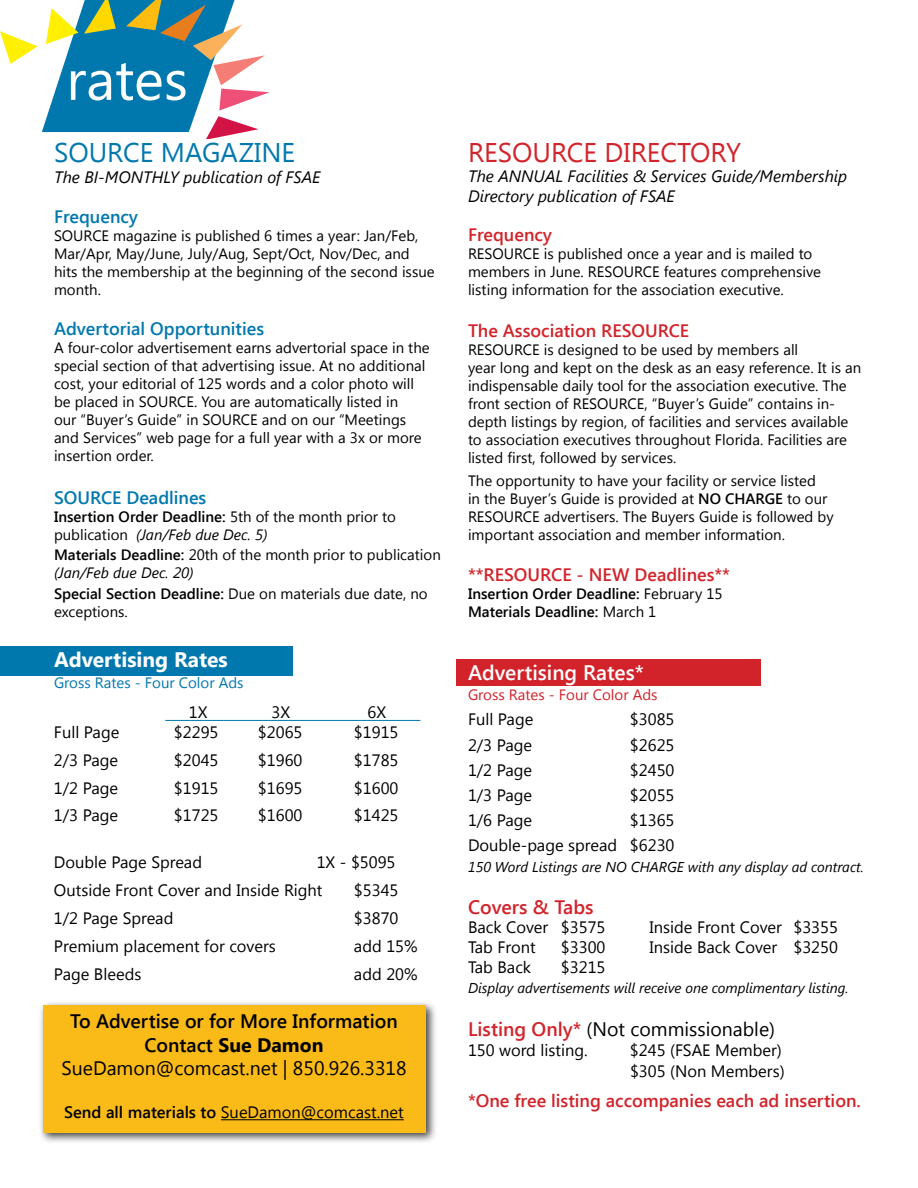
<style>
.page{position:relative;width:918px;height:1188px;background:#fff}
.page>*{position:absolute;margin:0;border:0;box-sizing:border-box;transform-origin:0 0}
.t1{font:57px "Segoe UI";color:#fff}
.t2{font:27px "Segoe UI";color:#d2232a}
.t3{font:27px "Segoe UI";color:#0078ae}
.t4{font:600 21px "Segoe UI";color:#fff}
.t5{font:700 21px "Segoe UI";color:#fff}
.t6{font:600 19.5px/23.4px "Segoe UI";color:#000;text-align:center}
.t7{font:19.5px "Segoe UI";color:#000}
.t8{font:600 19.5px "Segoe UI";color:#d2232a}
.t9{font:600 18px "Segoe UI";color:#d2232a}
.t10{font:600 18px "Segoe UI";color:#0078ae}
.t11{font:16.5px/25.2px "Segoe UI";color:#000}
.t12{font:italic 16.5px/19.8px "Segoe UI";color:#000}
.t13{font:15px/18px "Segoe UI";color:#000}
.t14{font:600 15px/18px "Segoe UI";color:#000}
.t15{font:15px "Segoe UI";color:#d2232a}
.t16{font:15px "Segoe UI";color:#0078ae}
.t17{font:italic 14.25px "Segoe UI";color:#000}
.s1{font-weight:600}
.s2{font-style:italic}
.s3{font-weight:700}
.s4{font-weight:400}
.s5{font-weight:600;color:#d2232a}
</style>
<div class="page">
<div style="left:38px;top:1000px;width:400px;height:144px;background:#000;opacity:.75"></div>
<div style="left:44px;top:1005px;width:382px;height:127px;background:#fabb18"></div>
<div style="left:456px;top:660px;width:304px;height:26px;background:#d2232a"></div>
<div style="left:0;top:646px;width:292px;height:29px;background:#0078ae"></div>
<hr style="left:165px;top:720px;width:255px;height:1px;background:#0078ae">
<hr style="left:221px;top:1119px;width:183px;height:1px;background:#000">
<svg style="left:0;top:0;width:270px;height:139px"></svg>
<h1 class="t1" style="left:66px;top:40px;width:123px">rates</h1>
<h2 class="t3" style="left:54px;top:133px;width:243px">SOURCE MAGAZINE</h2>
<p class="t12" style="left:54px;top:167px;width:268px">The BI-MONTHLY publication of FSAE</p>
<p class="t10" style="left:54px;top:204px;width:86px">Frequency</p>
<p class="t13" style="left:54px;top:226px;width:382px">SOURCE magazine is published 6 times a year: Jan/Feb, Mar/Apr, May/June, July/Aug, Sept/Oct, Nov/Dec, and hits the membership at the beginning of the second issue month.</p>
<p class="t10" style="left:54px;top:316px;width:212px">Advertorial Opportunities</p>
<p class="t13" style="left:54px;top:338px;width:377px">A four-color advertisement earns advertorial space in the special section of that advertising issue. At no additional cost, your editorial of 125 words and a color photo will be placed in SOURCE. You are automatically listed in<br>our “Buyer’s Guide” in SOURCE and on our “Meetings and Services” web page for a full year with a 3x or more insertion order.</p>
<p class="t10" style="left:54px;top:485px;width:154px">SOURCE Deadlines</p>
<p class="t13" style="left:54px;top:507px;width:344px"><span class="s1">Insertion Order Deadline:</span> 5th of the month prior to publication <span class="s2">(Jan/Feb due Dec. 5)</span></p>
<p class="t13" style="left:54px;top:545px;width:388px"><span class="s1">Materials Deadline:</span> 20th of the month prior to publication <span class="s2">(Jan/Feb due Dec. 20)</span></p>
<p class="t13" style="left:54px;top:584px;width:375px"><span class="s1">Special Section Deadline:</span> Due on materials due date, no exceptions.</p>
<h3 class="t5" style="left:54px;top:644px;width:175px">Advertising Rates</h3>
<p class="t16" style="left:54px;top:673px;width:191px">Gross Rates - Four Color Ads</p>
<p class="t11" style="left:189px;top:699px;width:20px">1X</p>
<p class="t11" style="left:272px;top:699px;width:20px">3X</p>
<p class="t11" style="left:368px;top:699px;width:20px">6X</p>
<p class="t11" style="left:54px;top:719px;width:67px">Full Page</p>
<p class="t11" style="left:174px;top:719px;width:46px">$2295</p>
<p class="t11" style="left:258px;top:719px;width:46px">$2065</p>
<p class="t11" style="left:354px;top:719px;width:46px">$1915</p>
<p class="t11" style="left:54px;top:746px;width:66px">2/3 Page</p>
<p class="t11" style="left:174px;top:746px;width:46px">$2045</p>
<p class="t11" style="left:258px;top:746px;width:46px">$1960</p>
<p class="t11" style="left:354px;top:746px;width:46px">$1785</p>
<p class="t11" style="left:54px;top:774px;width:66px">1/2 Page</p>
<p class="t11" style="left:174px;top:774px;width:46px">$1915</p>
<p class="t11" style="left:258px;top:774px;width:46px">$1695</p>
<p class="t11" style="left:354px;top:774px;width:46px">$1600</p>
<p class="t11" style="left:54px;top:802px;width:66px">1/3 Page</p>
<p class="t11" style="left:174px;top:802px;width:46px">$1725</p>
<p class="t11" style="left:258px;top:802px;width:46px">$1600</p>
<p class="t11" style="left:354px;top:802px;width:46px">$1425</p>
<p class="t11" style="left:54px;top:849px;width:150px">Double Page Spread</p>
<p class="t11" style="left:54px;top:848px;width:343px;line-height:27.9px;text-indent:263px">1X - $5095<br>Outside Front Cover and Inside Right</p>
<p class="t11" style="left:354px;top:877px;width:46px">$5345</p>
<p class="t11" style="left:54px;top:905px;width:121px">1/2 Page Spread</p>
<p class="t11" style="left:354px;top:905px;width:46px">$3870</p>
<p class="t11" style="left:54px;top:933px;width:223px">Premium placement for covers</p>
<p class="t11" style="left:354px;top:933px;width:65px">add 15%</p>
<p class="t11" style="left:54px;top:961px;width:89px">Page Bleeds</p>
<p class="t11" style="left:354px;top:961px;width:65px">add 20%</p>
<h3 class="t6" style="left:61px;top:1009px;width:347px">To Advertise or for More Information<br>Contact <span class="s3">Sue Damon<br></span><span class="s4">SueDamon@comcast.net | 850.926.3318</span></h3>
<p class="t11" style="left:64px;top:1099px;width:341px"><span class="s1">Send all materials to</span> SueDamon@comcast.net</p>
<h2 class="t2" style="left:468px;top:134px;width:275px">RESOURCE DIRECTORY</h2>
<p class="t12" style="left:468px;top:165px;width:381px">The ANNUAL Facilities &amp; Services Guide/Membership<br>Directory publication of FSAE</p>
<p class="t9" style="left:468px;top:222px;width:86px">Frequency</p>
<p class="t13" style="left:468px;top:244px;width:354px">RESOURCE is published once a year and is mailed to members in June. RESOURCE features comprehensive listing information for the association executive.</p>
<p class="t9" style="left:468px;top:318px;width:223px">The Association RESOURCE</p>
<p class="t13" style="left:468px;top:340px;width:395px">RESOURCE is designed to be used by members all<br>year long and kept on the desk as an easy reference. It is an indispensable daily tool for the association executive. The front section of RESOURCE, “Buyer’s Guide” contains in&shy;depth listings by region, of facilities and services available to association executives throughout Florida. Facilities are listed first, followed by services.</p>
<p class="t13" style="left:468px;top:471px;width:367px">The opportunity to have your facility or service listed<br>in the Buyer’s Guide is provided at <span class="s1">NO CHARGE</span> to our RESOURCE advertisers. The Buyers Guide is followed by important association and member information.</p>
<p class="t9" style="left:468px;top:562px;width:264px">**RESOURCE - NEW Deadlines**</p>
<p class="t14" style="left:468px;top:584px;width:256px">Insertion Order Deadline: <span class="s4">February 15<br></span>Materials Deadline: <span class="s4">March 1</span></p>
<h3 class="t4" style="left:468px;top:658px;width:177px">Advertising Rates*</h3>
<p class="t15" style="left:468px;top:684px;width:191px">Gross Rates - Four Color Ads</p>
<p class="t11" style="left:468px;top:706px;width:67px">Full Page</p>
<p class="t11" style="left:630px;top:706px;width:46px">$3085</p>
<p class="t11" style="left:468px;top:731px;width:66px">2/3 Page</p>
<p class="t11" style="left:630px;top:731px;width:46px">$2625</p>
<p class="t11" style="left:468px;top:757px;width:66px">1/2 Page</p>
<p class="t11" style="left:630px;top:757px;width:46px">$2450</p>
<p class="t11" style="left:468px;top:782px;width:66px">1/3 Page</p>
<p class="t11" style="left:630px;top:782px;width:46px">$2055</p>
<p class="t11" style="left:468px;top:807px;width:66px">1/6 Page</p>
<p class="t11" style="left:468px;top:807px;width:208px;text-align:right">$1365<br>Double-page spread $6230</p>
<p class="t17" style="left:468px;top:857px;width:397px">150 Word Listings are NO CHARGE with any display ad contract.</p>
<h3 class="t8" style="left:468px;top:893px;width:127px">Covers &amp; Tabs</h3>
<p class="t11" style="left:468px;top:914px;width:139px">Back Cover $3575</p>
<p class="t11" style="left:650px;top:914px;width:190px">Inside Front Cover $3355</p>
<p class="t11" style="left:468px;top:934px;width:69px">Tab Front</p>
<p class="t11" style="left:561px;top:934px;width:46px">$3300</p>
<p class="t11" style="left:650px;top:934px;width:190px">Inside Back Cover $3250</p>
<p class="t11" style="left:468px;top:954px;width:65px">Tab Back</p>
<p class="t11" style="left:561px;top:954px;width:46px">$3215</p>
<p class="t17" style="left:468px;top:978px;width:382px">Display advertisements will receive one complimentary listing.</p>
<h3 class="t7" style="left:468px;top:1015px;width:309px"><span class="s5">Listing Only*</span> (Not commissionable)</h3>
<p class="t11" style="left:468px;top:1037px;width:121px">150 word listing.</p>
<p class="t11" style="left:630px;top:1038px;width:156px;line-height:21.6px">$245 (FSAE Member) $305 (Non Members)</p>
<p class="t9" style="left:468px;top:1088px;width:394px">*One free listing accompanies each ad insertion.</p>
</div>
